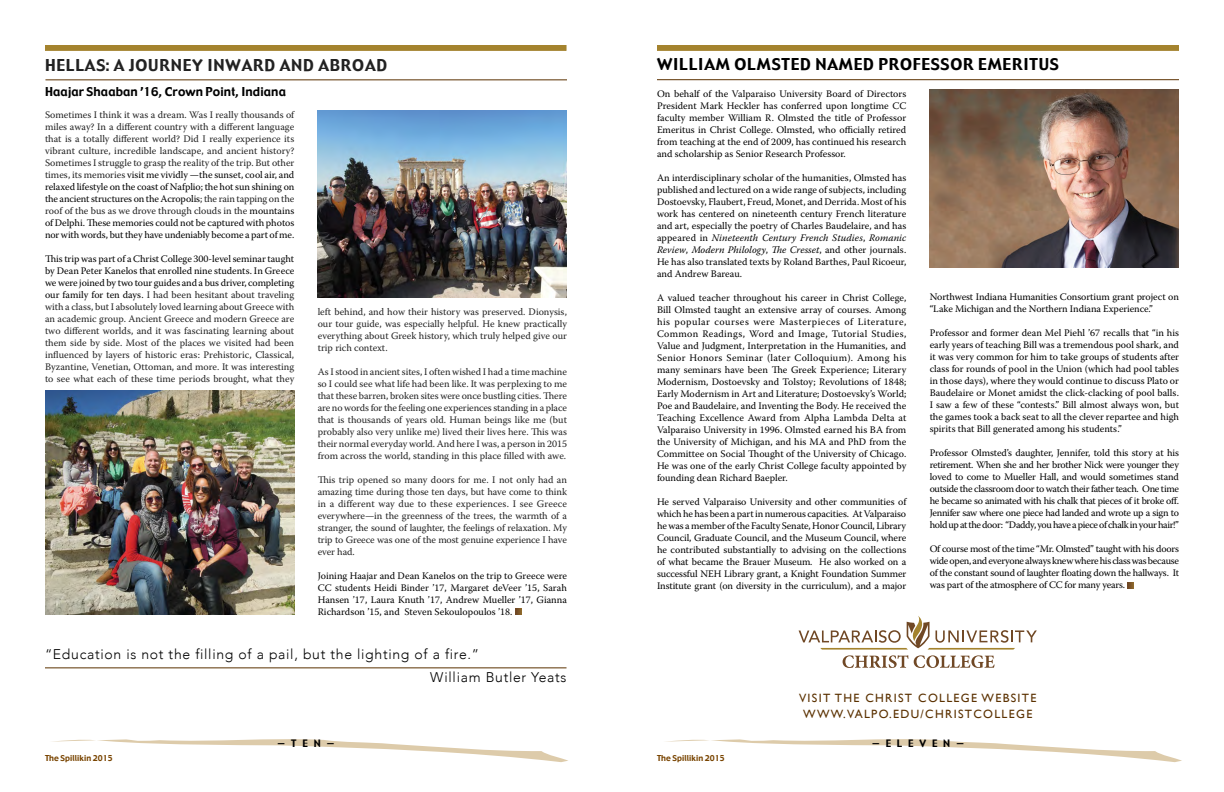
<style>
.page{position:relative;width:1224px;height:792px;background:#fff}
.page>*{position:absolute;margin:0;border:0;box-sizing:border-box;transform-origin:0 0}
.t1{font:16px "Gadget";letter-spacing:.05em;color:#000}
.t2{font:16px "Gadget";letter-spacing:.05em;color:#222}
.t3{font:300 14px/22.6px "Avenir";letter-spacing:.05em;color:#000}
.t4{font:12px/16px "Gill Sans";letter-spacing:.11em;color:#5b3100;text-align:center}
.t5{font:12px "Gadget";letter-spacing:.01em;color:#000}
.t6{font:10px/12px "Warnock Pro";letter-spacing:-.005em;color:#000;text-align:justify}
.t7{font:10px/12px "Warnock Pro";color:#222;text-align:justify}
.t8{font:10px "Gadget";color:#000}
.t9{font:8px "Gadget";letter-spacing:.01em;color:#794400}
.s1{color:#000}
.s2{font-style:italic}
</style>
<div class="page">
<svg style="left:666px;top:739px;width:516px;height:23px"></svg>
<svg style="left:52px;top:739px;width:516px;height:23px"></svg>
<svg style="left:45px;top:45px;width:522px;height:6px;background:#a58431"></svg>
<hr style="left:45px;top:79px;width:522px;height:1px;background:#5b3100">
<svg style="left:515px;top:609px;width:6px;height:6px"></svg>
<svg style="left:657px;top:45px;width:522px;height:6px;background:#a58431"></svg>
<hr style="left:657px;top:79px;width:522px;height:1px;background:#5b3100">
<svg style="left:1128px;top:582px;width:5px;height:6px"></svg>
<img style="left:318px;top:110px;width:249px;height:187px">
<img style="left:45px;top:391px;width:249px;height:224px">
<img style="left:929px;top:89px;width:250px;height:179px">
<svg style="left:799px;top:616px;width:238px;height:52px"></svg>
<hr style="left:45px;top:668px;width:522px;height:1px;background:#5b3100">
<h1 class="t2" style="left:45px;top:55px;width:344px">HELLAS: A JOURNEY INWARD AND ABROAD</h1>
<p class="t5" style="left:45px;top:84px;width:243px">Haajar Shaaban ’16, Crown Point, Indiana</p>
<p class="t7" style="left:45px;top:108px;width:251px">Sometimes I think it was a dream. Was I really thousands of miles away? In a different country with a different language that is a totally different world? Did I really experience its vibrant culture, incredible landscape, and ancient history?<br>Sometimes I struggle to grasp the reality of the trip. But other times, its memories <span class="s1">visit me vividly —the sunset, cool air, and relaxed lifestyle on the coast of Nafplio; the hot sun shining on the ancient structures on the Acropolis</span>; the rain tapping on the roof of the bus as we drove through clouds in the <span class="s1">mountains of Delphi. These memories could not be captured with photos nor with words, but they have undeniably become a part of me.</span></p>
<p class="t7" style="left:45px;top:252px;width:251px"><span class="s1">This trip was part of a Christ College 300-level seminar taught by Dean Peter Kanelos that enrolled nine students. In Greece we were joined by two tour guides and a bus driver, completing our family for ten days.</span> I had been hesitant about traveling with a class, but I absolutely loved learning about Greece with an academic group. Ancient Greece and modern Greece are two different worlds, and it was fascinating learning about them side by side. Most of the places we visited had been influenced by layers of historic eras: Prehistoric, Classical, Byzantine, Venetian, Ottoman, and more. It was interesting to see what each of these time periods brought, what they</p>
<p class="t7" style="left:318px;top:306px;width:251px">left behind, and how their history was preserved. Dionysis, our tour guide, was especially helpful. He knew practically everything about Greek history, which truly helped give our trip rich context.</p>
<p class="t7" style="left:318px;top:366px;width:251px">As I stood in ancient sites, I often wished I had a time machine so I could see what life had been like. It was perplexing to me that these barren, broken sites were once bustling cities. There are no words for the feeling one experiences standing in a place that is thousands of years old. Human beings like me (but probably also very unlike me) lived their lives here. This was their normal everyday world. And here I was, a person in 2015 from across the world, standing in this place filled with awe.</p>
<p class="t7" style="left:318px;top:474px;width:251px">This trip opened so many doors for me. I not only had an amazing time during those ten days, but have come to think in a different way due to these experiences. I see Greece everywhere—in the greenness of the trees, the warmth of a stranger, the sound of laughter, the feelings of relaxation. My trip to Greece was one of the most genuine experience I have ever had.</p>
<p class="t6" style="left:318px;top:570px;width:251px">Joining Haajar and Dean Kanelos on the trip to Greece were CC students Heidi Binder ’17, Margaret deVeer ’15, Sarah Hansen ’17, Laura Knuth ’17, Andrew Mueller ’17, Gianna Richardson ’15, and Steven Sekoulopoulos ’18.</p>
<h2 class="t3" style="left:430px;top:643px;width:138px;text-indent:-385px">“Education is not the filling of a pail, but the lighting of a fire.”<br>William Butler Yeats</h2>
<h1 class="t1" style="left:657px;top:54px;width:403px">WILLIAM OLMSTED NAMED PROFESSOR EMERITUS</h1>
<p class="t6" style="left:657px;top:87px;width:251px">On behalf of the Valparaiso University Board of Directors President Mark Heckler has conferred upon longtime CC faculty member William R. Olmsted the title of Professor Emeritus in Christ College. Olmsted, who officially retired from teaching at the end of 2009, has continued his research and scholarship as Senior Research Professor.</p>
<p class="t6" style="left:657px;top:171px;width:251px">An interdisciplinary scholar of the humanities, Olmsted has published and lectured on a wide range of subjects, including Dostoevsky, Flaubert, Freud, Monet, and Derrida. Most of his work has centered on nineteenth century French literature and art, especially the poetry of Charles Baudelaire, and has appeared in <span class="s2">Nineteenth Century French Studies</span>, <span class="s2">Romanic Review</span>, <span class="s2">Modern Philology</span>, <span class="s2">The Cresset</span>, and other journals.<br>He has also translated texts by Roland Barthes, Paul Ricoeur, and Andrew Bareau.</p>
<p class="t6" style="left:657px;top:291px;width:251px">A valued teacher throughout his career in Christ College, Bill Olmsted taught an extensive array of courses. Among his popular courses were Masterpieces of Literature, Common Readings, Word and Image, Tutorial Studies, Value and Judgment, Interpretation in the Humanities, and Senior Honors Seminar (later Colloquium). Among his many seminars have been The Greek Experience; Literary Modernism, Dostoevsky and Tolstoy; Revolutions of 1848; Early Modernism in Art and Literature; Dostoevsky’s World; Poe and Baudelaire, and Inventing the Body. He received the Teaching Excellence Award from Alpha Lambda Delta at Valparaiso University in 1996. Olmsted earned his BA from the University of Michigan, and his MA and PhD from the Committee on Social Thought of the University of Chicago.<br>He was one of the early Christ College faculty appointed by founding dean Richard Baepler.</p>
<p class="t6" style="left:657px;top:495px;width:251px">He served Valparaiso University and other communities of which he has been a part in numerous capacities. At Valparaiso he was a member of the Faculty Senate, Honor Council, Library Council, Graduate Council, and the Museum Council, where he contributed substantially to advising on the collections of what became the Brauer Museum. He also worked on a successful NEH Library grant, a Knight Foundation Summer Institute grant (on diversity in the curriculum), and a major</p>
<p class="t6" style="left:930px;top:291px;width:251px">Northwest Indiana Humanities Consortium grant project on “Lake Michigan and the Northern Indiana Experience.”</p>
<p class="t6" style="left:930px;top:327px;width:251px">Professor and former dean Mel Piehl ’67 recalls that “in his early years of teaching Bill was a tremendous pool shark, and it was very common for him to take groups of students after class for rounds of pool in the Union (which had pool tables in those days), where they would continue to discuss Plato or Baudelaire or Monet amidst the click-clacking of pool balls.<br>I saw a few of these “contests.” Bill almost always won, but the games took a back seat to all the clever repartee and high spirits that Bill generated among his students.”</p>
<p class="t6" style="left:930px;top:447px;width:251px">Professor Olmsted’s daughter, Jennifer, told this story at his retirement. When she and her brother Nick were younger they loved to come to Mueller Hall, and would sometimes stand outside the classroom door to watch their father teach. One time he became so animated with his chalk that pieces of it broke off.<br>Jennifer saw where one piece had landed and wrote up a sign to hold up at the door: “Daddy, you have a piece of chalk in your hair!”</p>
<p class="t6" style="left:930px;top:543px;width:251px">Of course most of the time “Mr. Olmsted” taught with his doors wide open, and everyone always knew where his class was because of the constant sound of laughter floating down the hallways. It was part of the atmosphere of CC for many years.</p>
<p class="t4" style="left:799px;top:690px;width:239px">VISIT THE CHRIST COLLEGE WEBSITE<br>WWW.VALPO.EDU/CHRISTCOLLEGE</p>
<p class="t8" style="left:277px;top:737px;width:59px">— T E N —</p>
<p class="t8" style="left:872px;top:737px;width:94px">— E L E V E N —</p>
<p class="t9" style="left:45px;top:753px;width:69px">The Spillikin 2015</p>
<p class="t9" style="left:657px;top:753px;width:69px">The Spillikin 2015</p>
</div>
